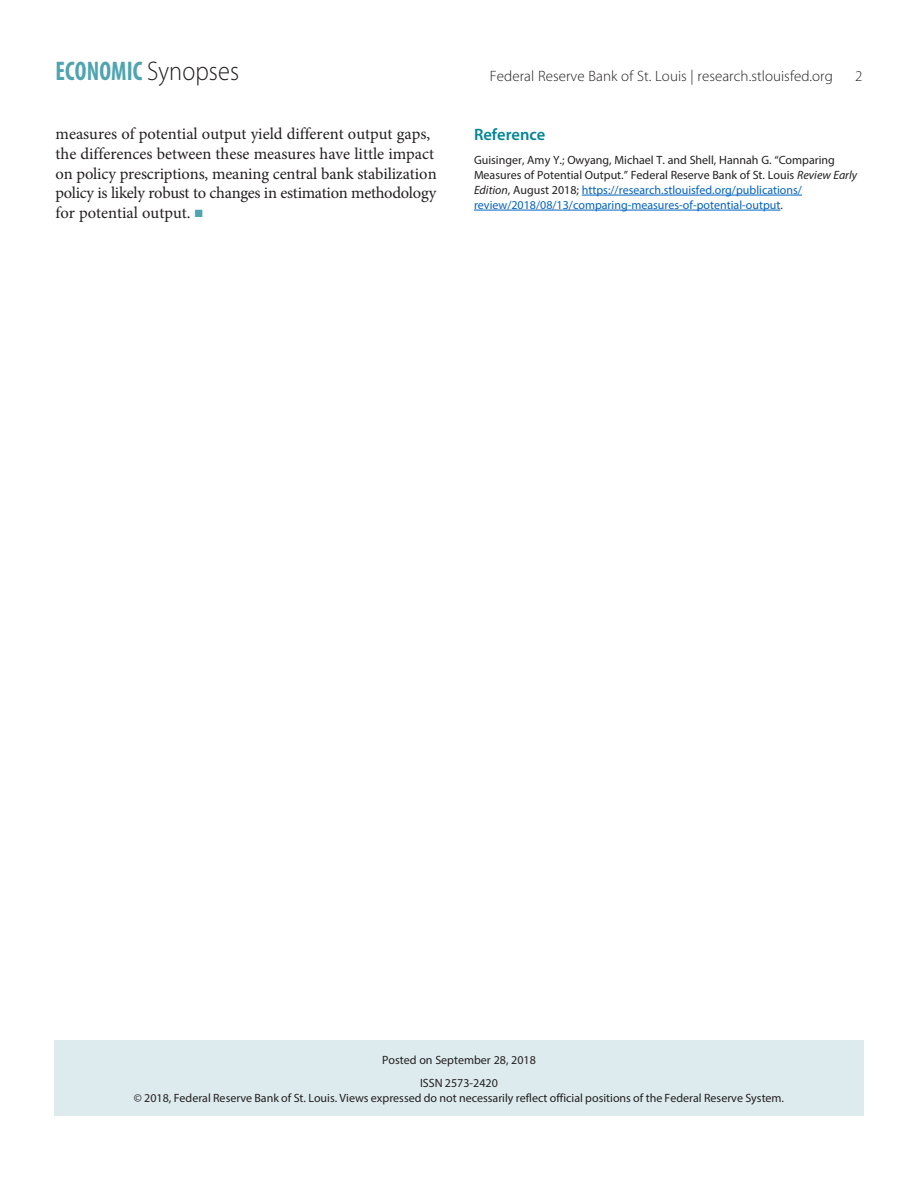
<style>
.page{position:relative;width:918px;height:1188px;background:#fff}
.page>*{position:absolute;margin:0;border:0;box-sizing:border-box;transform-origin:0 0}
.t1{font:700 condensed 27px "Myriad Pro";letter-spacing:.005em;color:#4fa4b0;scale:.9 1}
.t2{font:16.5px/19.5px "Minion Pro";color:#231f20}
.t3{font:600 16.5px "Myriad Pro";color:#008595}
.t4{font:300 15px "Myriad Pro";letter-spacing:.005em;color:#231f20}
.t5{font:12px/15px "Myriad Pro";color:#231f20}
.s1{font-weight:300;font-stretch:normal;color:#231f20}
.s2{color:#4fa4b0}
.s3{font-style:italic}
.s4{color:#0563c1}
</style>
<div class="page">
<hr style="left:582px;top:195px;width:220px;height:1px;background:#0563c1">
<hr style="left:474px;top:210px;width:306px;height:1px;background:#0563c1">
<div style="left:54px;top:1040px;width:810px;height:76px;background:#ddebee"></div>
<h1 class="t1" style="left:56px;top:54px;width:206px">ECONOMIC <span class="s1">Synopses</span></h1>
<p class="t4" style="left:490px;top:67px;width:345px">Federal Reserve Bank of St. Louis | research.stlouisfed.org</p>
<p class="t4" style="left:855px;top:67px;width:9px">2</p>
<p class="t2" style="left:56px;top:125px;width:383px">measures of potential output yield different output gaps, the differences between these measures have little impact on policy prescriptions, meaning central bank stabilization policy is likely robust to changes in estimation methodology for potential output. <span class="s2">■</span></p>
<h2 class="t3" style="left:474px;top:124px;width:73px">Reference</h2>
<p class="t5" style="left:474px;top:152px;width:385px">Guisinger, Amy Y.; Owyang, Michael T. and Shell, Hannah G. “Comparing Measures of Potential Output.” Federal Reserve Bank of St. Louis <span class="s3">Review Early Edition</span>, August 2018; <span class="s4">https://research.stlouisfed.org/publications/ review/2018/08/13/comparing-measures-of-potential-output</span>.</p>
<p class="t5" style="left:382px;top:1048px;width:155px;line-height:23.4px;text-align:center">Posted on September 28, 2018<br>ISSN 2573-2420</p>
<p class="t5" style="left:134px;top:1090px;width:652px">© 2018, Federal Reserve Bank of St. Louis. Views expressed do not necessarily reflect official positions of the Federal Reserve System.</p>
</div>
